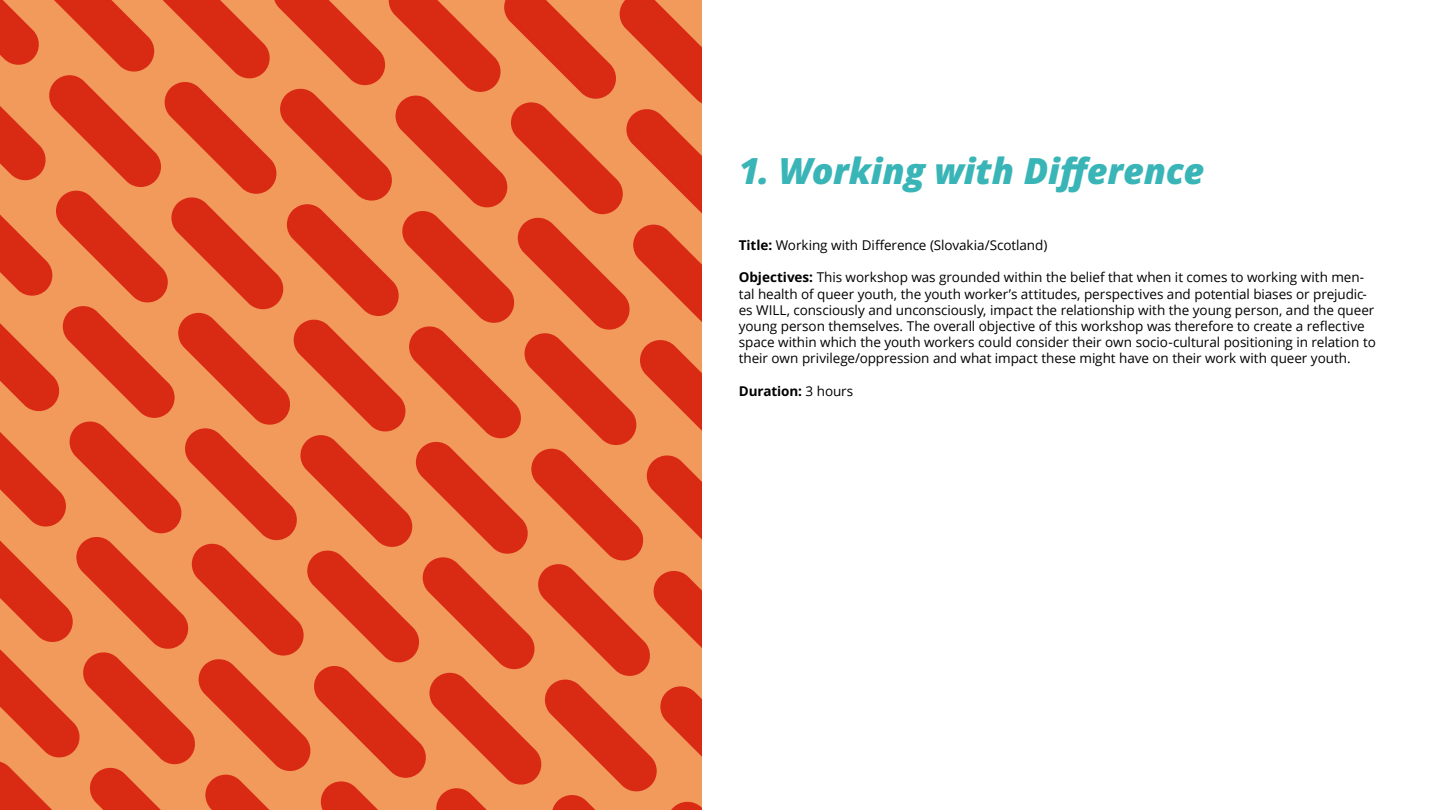
<style>
.page{position:relative;width:1440px;height:810px;background:#fff}
.page>*{position:absolute;margin:0;border:0;box-sizing:border-box;transform-origin:0 0}
.t1{font:italic 800 36px "Open Sans";letter-spacing:-.005em;color:#39b5b7}
.t2{font:13.5px/16.2px "Open Sans";letter-spacing:-.005em;color:#000}
.t3{font:700 13.5px "Open Sans";letter-spacing:-.005em;color:#000}
.s1{font-weight:700}
.s2{font-weight:400}
</style>
<div class="page">
<svg style="left:0;top:0;width:701px;height:810px;background:#e76c3e"></svg>
<h1 class="t1" style="left:739px;top:146px;width:467px">1. Working with Difference</h1>
<p class="t2" style="left:739px;top:237px;width:310px"><span class="s1">Title:</span> Working with Difference (Slovakia/Scotland)</p>
<p class="t2" style="left:739px;top:269px;width:639px"><span class="s1">Objectives:</span> This workshop was grounded within the belief that when it comes to working with men&shy;tal health of queer youth, the youth worker’s attitudes, perspectives and potential biases or prejudic&shy;es WILL, consciously and unconsciously, impact the relationship with the young person, and the queer young person themselves. The overall objective of this workshop was therefore to create a reflective space within which the youth workers could consider their own socio-cultural positioning in relation to their own privilege/oppression and what impact these might have on their work with queer youth.</p>
<p class="t3" style="left:739px;top:382px;width:116px">Duration: <span class="s2">3 hours</span></p>
</div>
